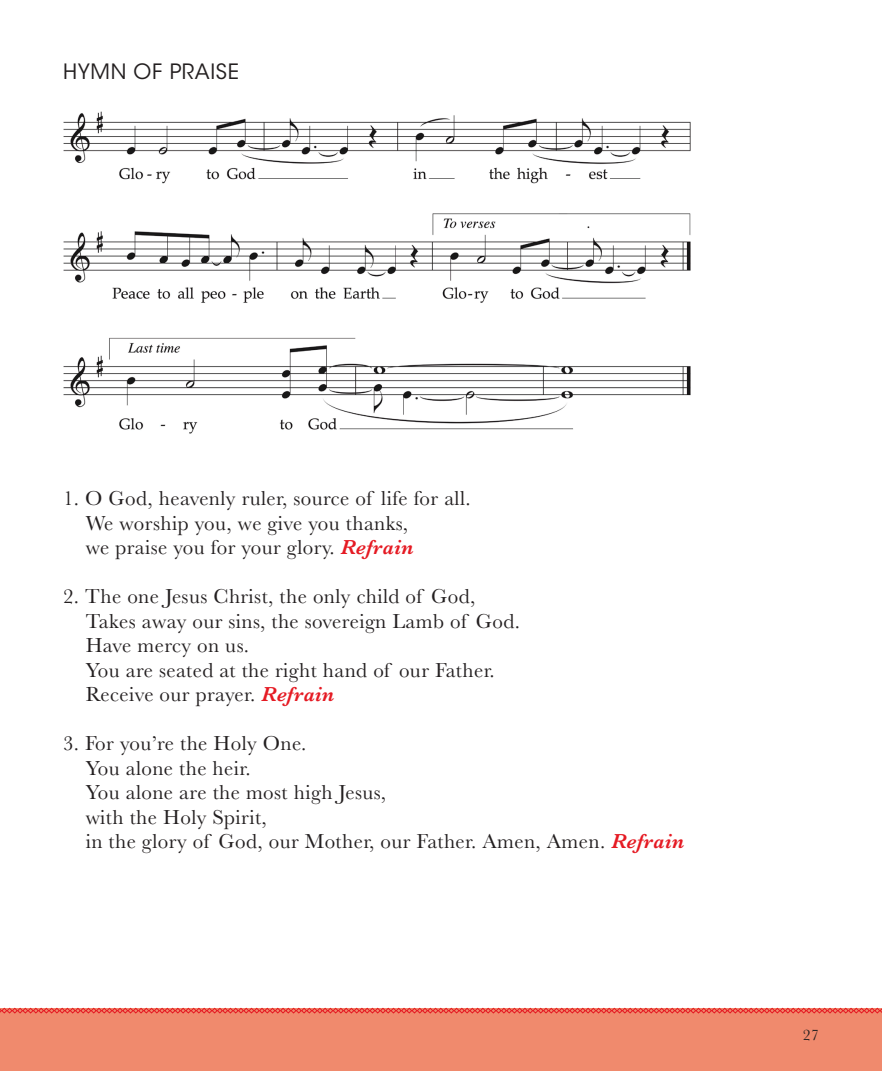
<style>
.page{position:relative;width:882px;height:1071px;background:#fff}
.page>*{position:absolute;margin:0;border:0;box-sizing:border-box;transform-origin:0 0}
.t1{font:21px "Baskerville";letter-spacing:.02em;color:#231f20}
.t2{font:21px "ITC Avant Garde Std";letter-spacing:.03em;color:#231f20}
.t3{font:15.75px "Baskerville";color:#231f20}
.s1{font-weight:600;font-style:italic;color:#e51a23}
</style>
<div class="page">
<div style="left:0;top:1008px;width:882px;height:63px;background:#f08a6d"></div>
<svg style="left:0;top:1008px;width:882px;height:6px"></svg>
<img style="left:63px;top:111px;width:628px;height:323px">
<p class="t2" style="left:63px;top:58px;width:178px">HYMN OF PRAISE</p>
<p class="t1" style="left:63px;top:485px;width:409px">1. O God, heavenly ruler, source of life for all.</p>
<p class="t1" style="left:86px;top:510px;width:324px">We worship you, we give you thanks,</p>
<p class="t1" style="left:86px;top:534px;width:330px">we praise you for your glory. <span class="s1">Refrain</span></p>
<p class="t1" style="left:63px;top:583px;width:414px">2. The one Jesus Christ, the only child of God,</p>
<p class="t1" style="left:86px;top:608px;width:436px">Takes away our sins, the sovereign Lamb of God.</p>
<p class="t1" style="left:86px;top:632px;width:165px">Have mercy on us.</p>
<p class="t1" style="left:86px;top:657px;width:411px">You are seated at the right hand of our Father.</p>
<p class="t1" style="left:86px;top:681px;width:250px">Receive our prayer. <span class="s1">Refrain</span></p>
<p class="t1" style="left:63px;top:730px;width:245px">3. For you’re the Holy One.</p>
<p class="t1" style="left:86px;top:755px;width:167px">You alone the heir.</p>
<p class="t1" style="left:86px;top:779px;width:302px">You alone are the most high Jesus,</p>
<p class="t1" style="left:86px;top:804px;width:183px">with the Holy Spirit,</p>
<p class="t1" style="left:86px;top:828px;width:600px">in the glory of God, our Mother, our Father. Amen, Amen. <span class="s1">Refrain</span></p>
<p class="t3" style="left:803px;top:1025px;width:18px">27</p>
</div>
